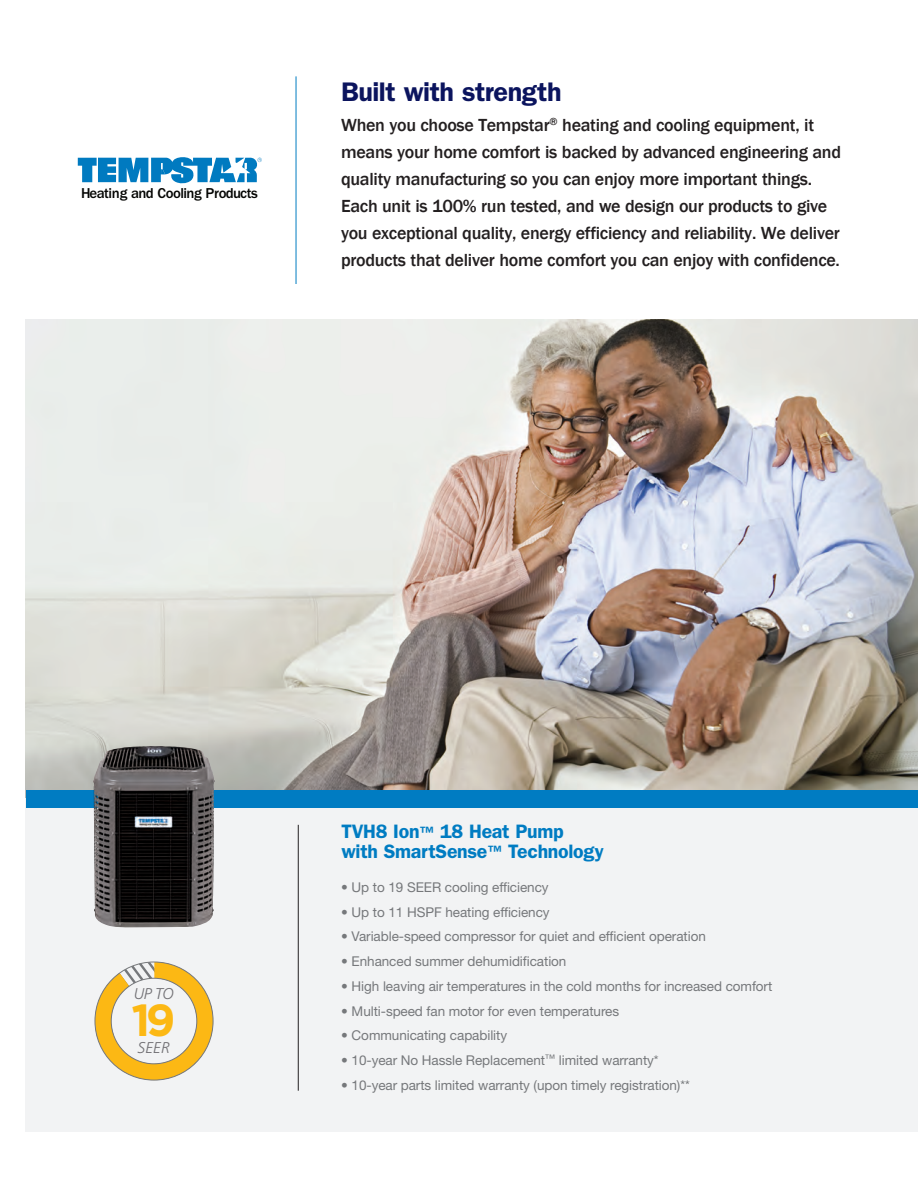
<style>
.page{position:relative;width:918px;height:1188px;background:#fff}
.page>*{position:absolute;margin:0;border:0;box-sizing:border-box;transform-origin:0 0}
.t1{font:700 44.85px "Gotham";color:#fcb814}
.T-Strength_headline{font:600 27px "ITC Franklin Gothic Std";letter-spacing:-.02em;color:#0b145e}
.T-Blk_Model_header{font:600 19.5px/19.5px "ITC Franklin Gothic Std";letter-spacing:-.015em;color:#007cc2}
.T-purple_headline{font:500 18px/27px "Franklin Gothic";letter-spacing:-.015em;color:#231f20}
.t2{font:italic 300 15.6px "Frutiger LT Std";color:#717074}
.t3{font:500 14.85px "ITC Franklin Gothic Std";letter-spacing:-.04em;color:#040503}
.T-Gray_Bullet_list{font:13.5px "Helvetica Neue LT Std";letter-spacing:-.005em;color:#76787b}
.s1{font-size:15px}
</style>
<div class="page">
<img style="left:26px;top:320px;width:892px;height:470px">
<div style="left:26px;top:799px;width:892px;height:333px;background:#f2f3f4"></div>
<hr style="left:298px;top:825px;width:1px;height:266px;background:#231f20">
<hr style="left:296px;top:76px;width:1px;height:208px;background:#007cc2">
<svg style="left:95px;top:962px;width:118px;height:118px"></svg>
<div style="left:26px;top:790px;width:892px;height:17px;background:#007cc2"></div>
<img style="left:93px;top:746px;width:122px;height:181px">
<svg style="left:78px;top:157px;width:184px;height:27px"></svg>
<p class="t3" style="left:81px;top:184px;width:178px">Heating and Cooling Products</p>
<p class="T-Strength_headline" style="left:341px;top:76px;width:222px">Built with strength</p>
<p class="T-purple_headline" style="left:341px;top:112px;width:502px">When you choose Tempstar<sup>®</sup> heating and cooling equipment, it means your home comfort is backed by advanced engineering and quality manufacturing so you can enjoy more important things.<br>Each unit is 100% run tested, and we design our products to give you exceptional quality, energy efficiency and reliability. We deliver products that deliver home comfort you can enjoy with confidence.</p>
<p class="t2" style="left:134px;top:985px;width:41px">UP TO</p>
<p class="t1" style="left:132px;top:994px;width:45px">19</p>
<p class="t2" style="left:138px;top:1039px;width:34px">SEER</p>
<p class="T-Blk_Model_header" style="left:341px;top:822px;width:264px">TVH8 Ion<span class="s1">™</span> 18 Heat Pump with SmartSense<span class="s1">™</span> Technology</p>
<p class="T-Gray_Bullet_list" style="left:341px;top:879px;width:209px">• Up to 19 SEER cooling efficiency</p>
<p class="T-Gray_Bullet_list" style="left:341px;top:904px;width:210px">• Up to 11 HSPF heating efficiency</p>
<p class="T-Gray_Bullet_list" style="left:341px;top:928px;width:366px">• Variable-speed compressor for quiet and efficient operation</p>
<p class="T-Gray_Bullet_list" style="left:341px;top:953px;width:227px">• Enhanced summer dehumidification</p>
<p class="T-Gray_Bullet_list" style="left:341px;top:978px;width:433px">• High leaving air temperatures in the cold months for increased comfort</p>
<p class="T-Gray_Bullet_list" style="left:341px;top:1003px;width:279px">• Multi-speed fan motor for even temperatures</p>
<p class="T-Gray_Bullet_list" style="left:341px;top:1027px;width:167px">• Communicating capability</p>
<p class="T-Gray_Bullet_list" style="left:341px;top:1052px;width:319px">• 10-year No Hassle Replacement<sup>™</sup> limited warranty*</p>
<p class="T-Gray_Bullet_list" style="left:341px;top:1077px;width:350px">• 10-year parts limited warranty (upon timely registration)**</p>
</div>
